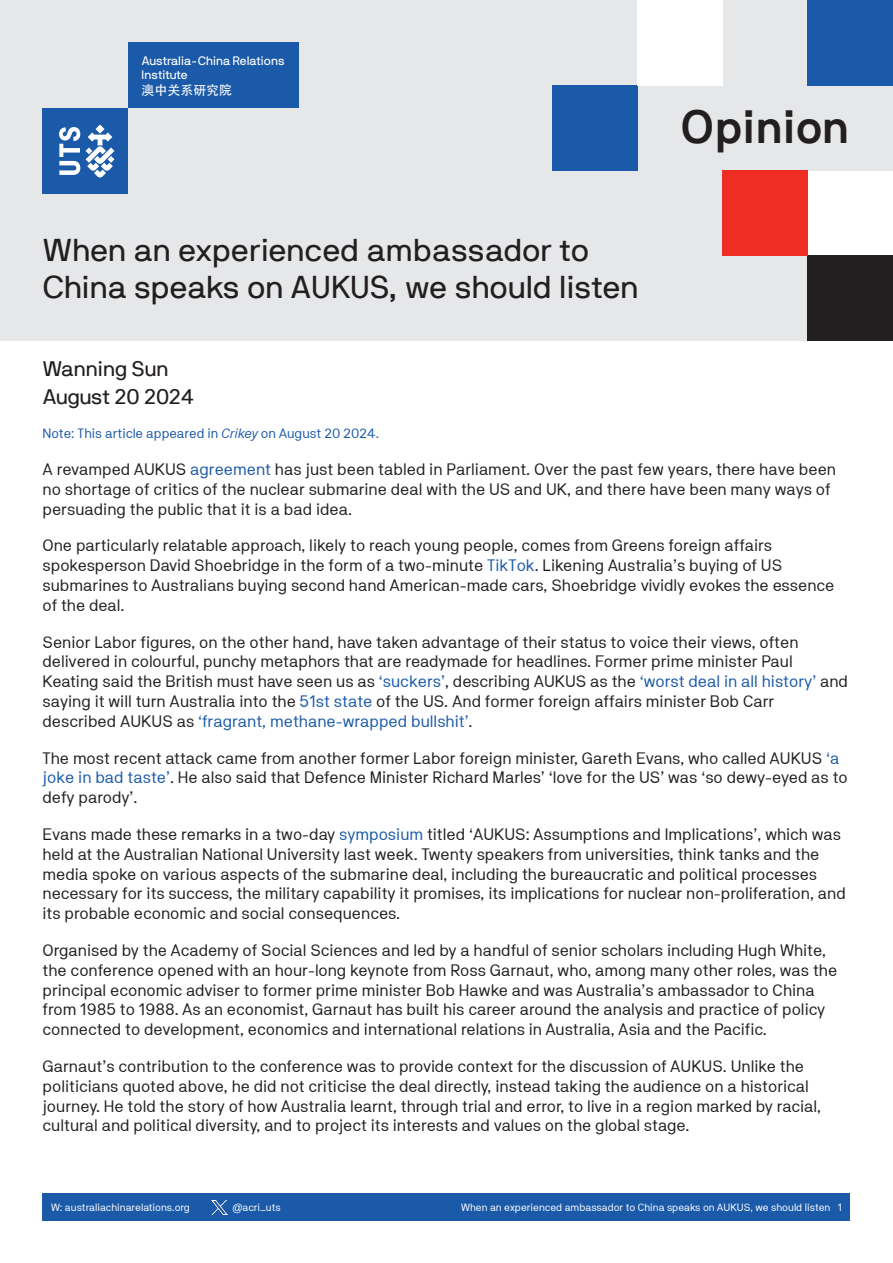
<style>
.page{position:relative;width:893px;height:1263px;background:#fff}
.page>*{position:absolute;margin:0;border:0;box-sizing:border-box;transform-origin:0 0}
.Report_title{font:700 46.5px "NB International Pro";letter-spacing:-.005em;color:#231f20}
.Report_title-2{font:31.5px/37.8px "NB International Pro";color:#231f20}
.Author_details_and_date{font:21px "NB International Pro";color:#231f20}
.Body_Copy{font:16.5px/19.8px "NB Akademie Std";color:#231f20}
.Article_information{font:13.5px "NB Akademie Std";color:#1b5aa9}
.t1{font:12.9px "Adobe Heiti Std Regular G Bpc EUC H";color:#fff}
.t2{font:12.15px/14.7px "NB International Pro";color:#fff}
.t3{font:10.5px "NB Akademie Std";color:#fff}
.s1{font-style:italic}
.s2{color:#1b5aa9}
</style>
<div class="page">
<div style="left:43px;top:1193px;width:807px;height:27px;background:#1b5aa9"></div>
<img style="left:212px;top:1200px;width:15px;height:15px">
<div style="left:0;top:0;width:808px;height:340px;background:#e6e7e9"></div>
<div style="left:808px;top:85px;width:85px;height:85px;background:#e6e7e9"></div>
<div style="left:553px;top:85px;width:85px;height:85px;background:#1b5aa9"></div>
<div style="left:808px;top:255px;width:85px;height:85px;background:#231f20"></div>
<div style="left:808px;top:0;width:85px;height:85px;background:#1b5aa9"></div>
<div style="left:638px;top:0;width:85px;height:85px;background:#fff"></div>
<div style="left:723px;top:170px;width:85px;height:85px;background:#ee2e22"></div>
<div style="left:43px;top:108px;width:85px;height:85px;background:#1b5aa9"></div>
<div style="left:128px;top:43px;width:171px;height:65px;background:#1b5aa9"></div>
<svg style="left:86px;top:125px;width:28px;height:53px"></svg>
<svg style="left:59px;top:127px;width:21px;height:48px"></svg>
<p class="t2" style="left:142px;top:53px;width:145px">Australia-China Relations<br>Institute</p>
<p class="t1" style="left:142px;top:83px;width:92px">澳中关系研究院</p>
<p class="Report_title-2" style="left:43px;top:230px;width:598px">When an experienced ambassador to<br>China speaks on AUKUS, we should listen</p>
<p class="Author_details_and_date" style="left:43px;top:356px;width:127px">Wanning Sun</p>
<p class="Author_details_and_date" style="left:43px;top:384px;width:153px">August 20 2024</p>
<p class="Article_information" style="left:43px;top:425px;width:338px">Note: This article appeared in <span class="s1">Crikey</span> on August 20 2024.</p>
<p class="Report_title" style="left:681px;top:100px;width:171px">Opinion</p>
<p class="Body_Copy" style="left:43px;top:459px;width:795px">A revamped AUKUS <span class="s2">agreement</span> has just been tabled in Parliament. Over the past few years, there have been no shortage of critics of the nuclear submarine deal with the US and UK, and there have been many ways of persuading the public that it is a bad idea.</p>
<p class="Body_Copy" style="left:43px;top:535px;width:793px">One particularly relatable approach, likely to reach young people, comes from Greens foreign affairs spokesperson David Shoebridge in the form of a two-minute <span class="s2">TikTok</span>. Likening Australia’s buying of US submarines to Australians buying second hand American-made cars, Shoebridge vividly evokes the essence of the deal.</p>
<p class="Body_Copy" style="left:43px;top:632px;width:807px">Senior Labor figures, on the other hand, have taken advantage of their status to voice their views, often delivered in colourful, punchy metaphors that are readymade for headlines. Former prime minister Paul Keating said the British must have seen us as <span class="s2">‘suckers’</span>, describing AUKUS as the <span class="s2">‘worst deal in all history’</span> and saying it will turn Australia into the <span class="s2">51st state</span> of the US. And former foreign affairs minister Bob Carr described AUKUS as <span class="s2">‘fragrant, methane-wrapped bullshit’</span>.</p>
<p class="Body_Copy" style="left:43px;top:748px;width:807px">The most recent attack came from another former Labor foreign minister, Gareth Evans, who called AUKUS <span class="s2">‘a joke in bad taste’</span>. He also said that Defence Minister Richard Marles’ ‘love for the US’ was ‘so dewy-eyed as to defy parody’.</p>
<p class="Body_Copy" style="left:43px;top:824px;width:805px">Evans made these remarks in a two-day <span class="s2">symposium</span> titled ‘AUKUS: Assumptions and Implications’, which was held at the Australian National University last week. Twenty speakers from universities, think tanks and the media spoke on various aspects of the submarine deal, including the bureaucratic and political processes necessary for its success, the military capability it promises, its implications for nuclear non-proliferation, and its probable economic and social consequences.</p>
<p class="Body_Copy" style="left:43px;top:940px;width:796px">Organised by the Academy of Social Sciences and led by a handful of senior scholars including Hugh White, the conference opened with an hour-long keynote from Ross Garnaut, who, among many other roles, was the principal economic adviser to former prime minister Bob Hawke and was Australia’s ambassador to China from 1985 to 1988. As an economist, Garnaut has built his career around the analysis and practice of policy connected to development, economics and international relations in Australia, Asia and the Pacific.</p>
<p class="Body_Copy" style="left:43px;top:1056px;width:780px">Garnaut’s contribution to the conference was to provide context for the discussion of AUKUS. Unlike the politicians quoted above, he did not criticise the deal directly, instead taking the audience on a historical journey. He told the story of how Australia learnt, through trial and error, to live in a region marked by racial, cultural and political diversity, and to project its interests and values on the global stage.</p>
<p class="t3" style="left:51px;top:1201px;width:140px">W: australiachinarelations.org</p>
<p class="t3" style="left:233px;top:1201px;width:50px">@acri_uts</p>
<p class="t3" style="left:461px;top:1201px;width:382px">When an experienced ambassador to China speaks on AUKUS, we should listen 1</p>
</div>
